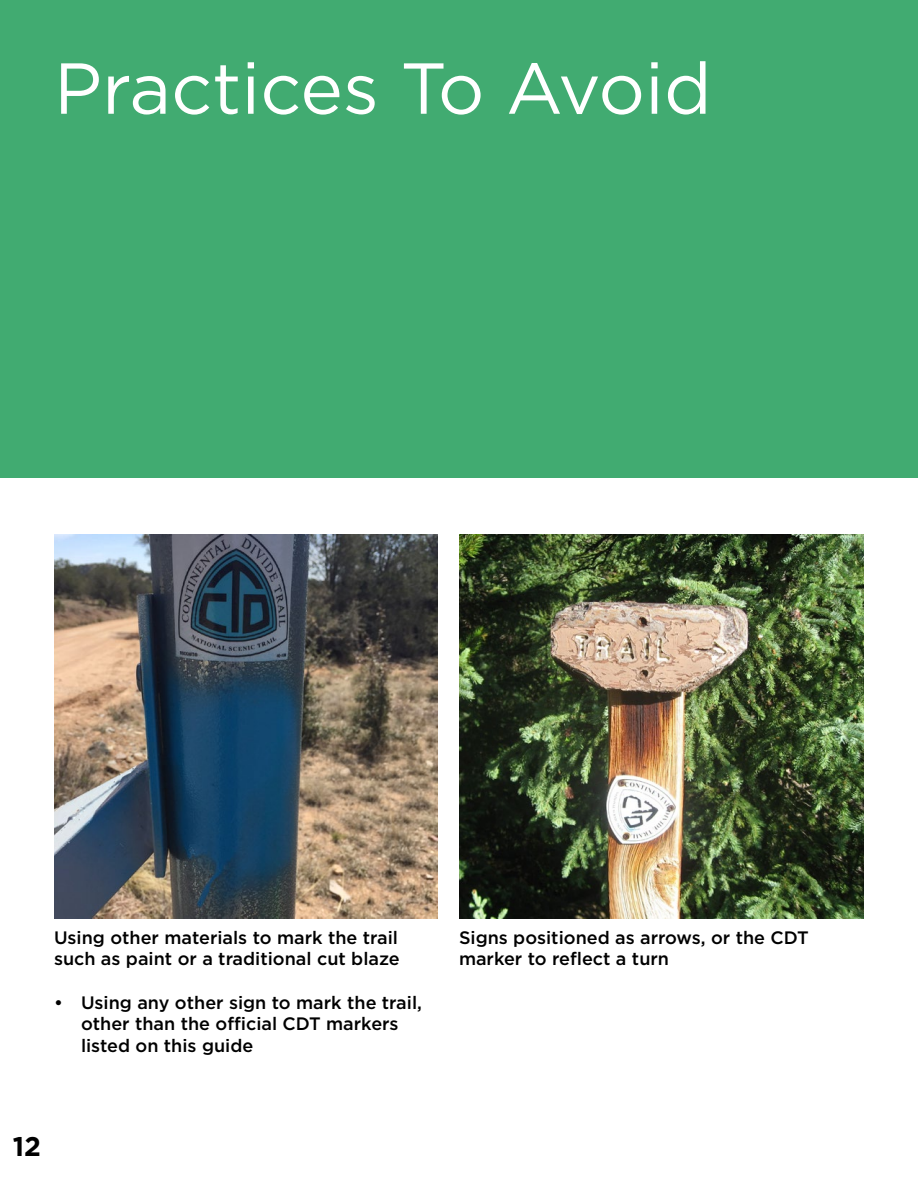
<style>
.page{position:relative;width:918px;height:1188px;background:#fff}
.page>*{position:absolute;margin:0;border:0;box-sizing:border-box;transform-origin:0 0}
.t1{font:72px "Gotham";color:#fff}
.t2{font:700 27px "Gotham";color:#000}
.t3{font:500 18px/21.6px "Gotham";color:#000}
</style>
<div class="page">
<div style="left:0;top:0;width:918px;height:477px;background:#41ab71"></div>
<img style="left:459px;top:535px;width:405px;height:383px">
<img style="left:54px;top:535px;width:384px;height:383px">
<h1 class="t1" style="left:54px;top:48px;width:659px">Practices To Avoid</h1>
<p class="t3" style="left:54px;top:926px;width:347px">Using other materials to mark the trail such as paint or a traditional cut blaze</p>
<p class="t3" style="left:81px;top:991px;width:343px;text-indent:-27px">• Using any other sign to mark the trail, other than the official CDT markers listed on this guide</p>
<h2 class="t2" style="left:13px;top:1131px;width:30px">12</h2>
<p class="t3" style="left:459px;top:926px;width:351px">Signs positioned as arrows, or the CDT marker to reflect a turn</p>
</div>
